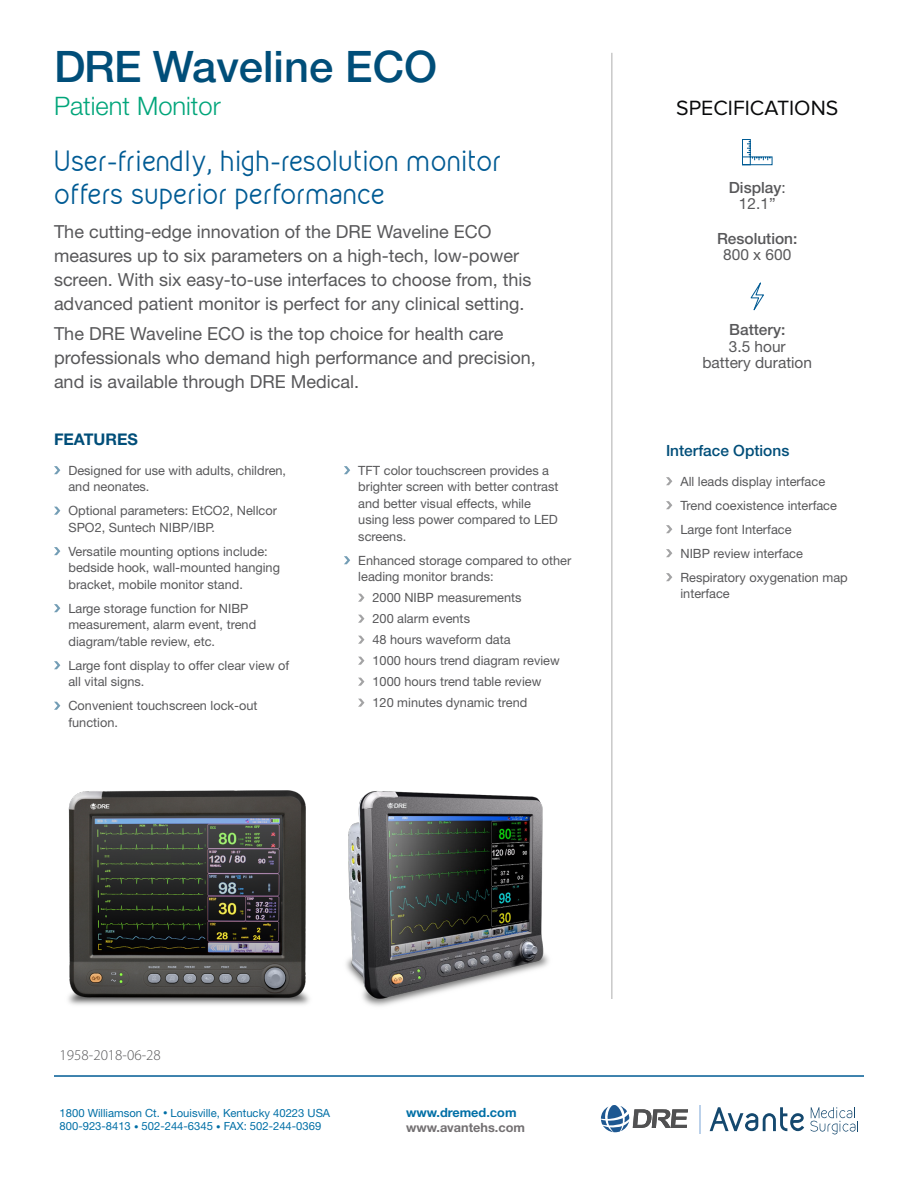
<style>
.page{position:relative;width:918px;height:1188px;background:#fff}
.page>*{position:absolute;margin:0;border:0;box-sizing:border-box;transform-origin:0 0}
.t1{font:500 43.5px "Helvetica Neue LT Std";color:#004e79}
.t2{font:25.5px/32.1px "Kirvy";letter-spacing:-.005em;color:#005b94}
.t3{font:300 25.5px "Helvetica Neue LT Std";color:#00a57a}
.t4{font:21.45px "Proxima Nova";color:#090a0b}
.t5{font:18px/24px "Helvetica Neue LT Std";color:#58585a}
.t6{font:700 16.05px "Helvetica Neue LT Std";color:#004e79}
.t7{font:500 15.45px/16.5px "Helvetica Neue LT Std";color:#58585a;text-align:center}
.t8{font:15.45px/16.5px "Helvetica Neue LT Std";color:#58585a;text-align:center}
.t9{font:500 15.45px "Helvetica Neue LT Std";color:#004e79}
.t10{font:300 15px "Myriad Pro";color:#58585a}
.t11{font:12.75px/16.5px "Helvetica Neue LT Std";color:#58585a}
.t12{font:700 12.75px "Helvetica Neue LT Std";color:#737072}
.t13{font:700 12.75px "Helvetica Neue LT Std";color:#006fa6}
.t14{font:11.25px/13.5px "Helvetica Neue LT Std";color:#006fa6}
.s1{font-weight:400}
.s2{font-size:9px}
</style>
<div class="page">
<hr style="left:612px;top:53px;width:1px;height:946px;background:#58585a">
<hr style="left:54px;top:1075px;width:810px;height:2px;background:#005b94">
<svg style="left:742px;top:139px;width:31px;height:26px"></svg>
<svg style="left:344px;top:466px;width:6px;height:8px"></svg>
<svg style="left:54px;top:547px;width:6px;height:8px"></svg>
<svg style="left:54px;top:702px;width:6px;height:8px"></svg>
<svg style="left:54px;top:604px;width:6px;height:8px"></svg>
<svg style="left:54px;top:661px;width:6px;height:8px"></svg>
<svg style="left:344px;top:556px;width:6px;height:8px"></svg>
<svg style="left:54px;top:466px;width:6px;height:8px"></svg>
<svg style="left:54px;top:507px;width:6px;height:8px"></svg>
<svg style="left:358px;top:594px;width:6px;height:8px"></svg>
<svg style="left:358px;top:657px;width:6px;height:8px"></svg>
<svg style="left:358px;top:615px;width:6px;height:8px"></svg>
<svg style="left:358px;top:678px;width:6px;height:8px"></svg>
<svg style="left:358px;top:636px;width:6px;height:8px"></svg>
<svg style="left:358px;top:699px;width:6px;height:8px"></svg>
<svg style="left:601px;top:1105px;width:87px;height:27px"></svg>
<svg style="left:699px;top:1105px;width:1px;height:29px"></svg>
<svg style="left:710px;top:1107px;width:94px;height:24px"></svg>
<svg style="left:810px;top:1107px;width:48px;height:27px"></svg>
<svg style="left:666px;top:477px;width:6px;height:8px"></svg>
<svg style="left:666px;top:549px;width:6px;height:8px"></svg>
<svg style="left:666px;top:501px;width:6px;height:8px"></svg>
<svg style="left:666px;top:573px;width:6px;height:8px"></svg>
<svg style="left:666px;top:525px;width:6px;height:8px"></svg>
<svg style="left:750px;top:282px;width:14px;height:29px"></svg>
<img style="left:346px;top:791px;width:203px;height:215px">
<img style="left:68px;top:790px;width:242px;height:215px">
<h1 class="t1" style="left:54px;top:41px;width:385px">DRE Waveline ECO</h1>
<h2 class="t3" style="left:54px;top:90px;width:168px">Patient Monitor</h2>
<h2 class="t2" style="left:54px;top:145px;width:449px">User-friendly, high-resolution monitor offers superior performance</h2>
<h3 class="t5" style="left:54px;top:219px;width:479px">The cutting-edge innovation of the DRE Waveline ECO measures up to six parameters on a high-tech, low-power screen. With six easy-to-use interfaces to choose from, this advanced patient monitor is perfect for any clinical setting.</h3>
<h3 class="t5" style="left:54px;top:321px;width:483px">The DRE Waveline ECO is the top choice for health care professionals who demand high performance and precision, and is available through DRE Medical.</h3>
<p class="t6" style="left:54px;top:429px;width:85px">FEATURES</p>
<p class="t11" style="left:68px;top:462px;width:219px">Designed for use with adults, children, and neonates.</p>
<p class="t11" style="left:68px;top:502px;width:210px">Optional parameters: EtCO2, Nellcor<br>SPO2, Suntech NIBP/IBP.</p>
<p class="t11" style="left:68px;top:543px;width:213px">Versatile mounting options include: bedside hook, wall-mounted hanging bracket, mobile monitor stand.</p>
<p class="t11" style="left:68px;top:600px;width:189px">Large storage function for NIBP measurement, alarm event, trend diagram/table review, etc.</p>
<p class="t11" style="left:68px;top:657px;width:222px">Large font display to offer clear view of all vital signs.</p>
<p class="t11" style="left:68px;top:697px;width:191px">Convenient touchscreen lock-out function.</p>
<p class="t11" style="left:358px;top:462px;width:202px">TFT color touchscreen provides a brighter screen with better contrast and better visual effects, while using less power compared to LED screens.</p>
<p class="t11" style="left:358px;top:552px;width:215px">Enhanced storage compared to other leading monitor brands:</p>
<p class="t11" style="left:373px;top:587px;width:189px;line-height:21px">2000 NIBP measurements<br>200 alarm events<br>48 hours waveform data<br>1000 hours trend diagram review<br>1000 hours trend table review<br>120 minutes dynamic trend</p>
<h3 class="t4" style="left:676px;top:98px;width:164px">SPECIFICATIONS</h3>
<p class="t7" style="left:729px;top:179px;width:58px">Display<span class="s1">:<br>12.1”</span></p>
<p class="t7" style="left:717px;top:230px;width:82px">Resolution:</p>
<p class="t8" style="left:723px;top:246px;width:70px">800 x 600</p>
<p class="t7" style="left:729px;top:322px;width:58px">Battery:</p>
<p class="t8" style="left:702px;top:338px;width:111px">3.5 hour<br>battery duration</p>
<p class="t9" style="left:666px;top:441px;width:125px">Interface Options</p>
<p class="t11" style="left:680px;top:469px;width:169px;line-height:24px">All leads display interface<br>Trend coexistence interface<br>Large font Interface<br>NIBP review interface<br>Respiratory oxygenation map</p>
<p class="t11" style="left:680px;top:585px;width:51px">interface</p>
<p class="t10" style="left:60px;top:1046px;width:103px">1958-2018-06-28</p>
<p class="t14" style="left:60px;top:1106px;width:272px">1800 Williamson Ct. <span class="s2">•</span> Louisville, Kentucky 40223 USA<br>800-923-8413 <span class="s2">•</span> 502-244-6345 <span class="s2">•</span> FAX: 502-244-0369</p>
<p class="t13" style="left:406px;top:1104px;width:112px">www.dremed.com</p>
<p class="t12" style="left:406px;top:1119px;width:120px">www.avantehs.com</p>
</div>
